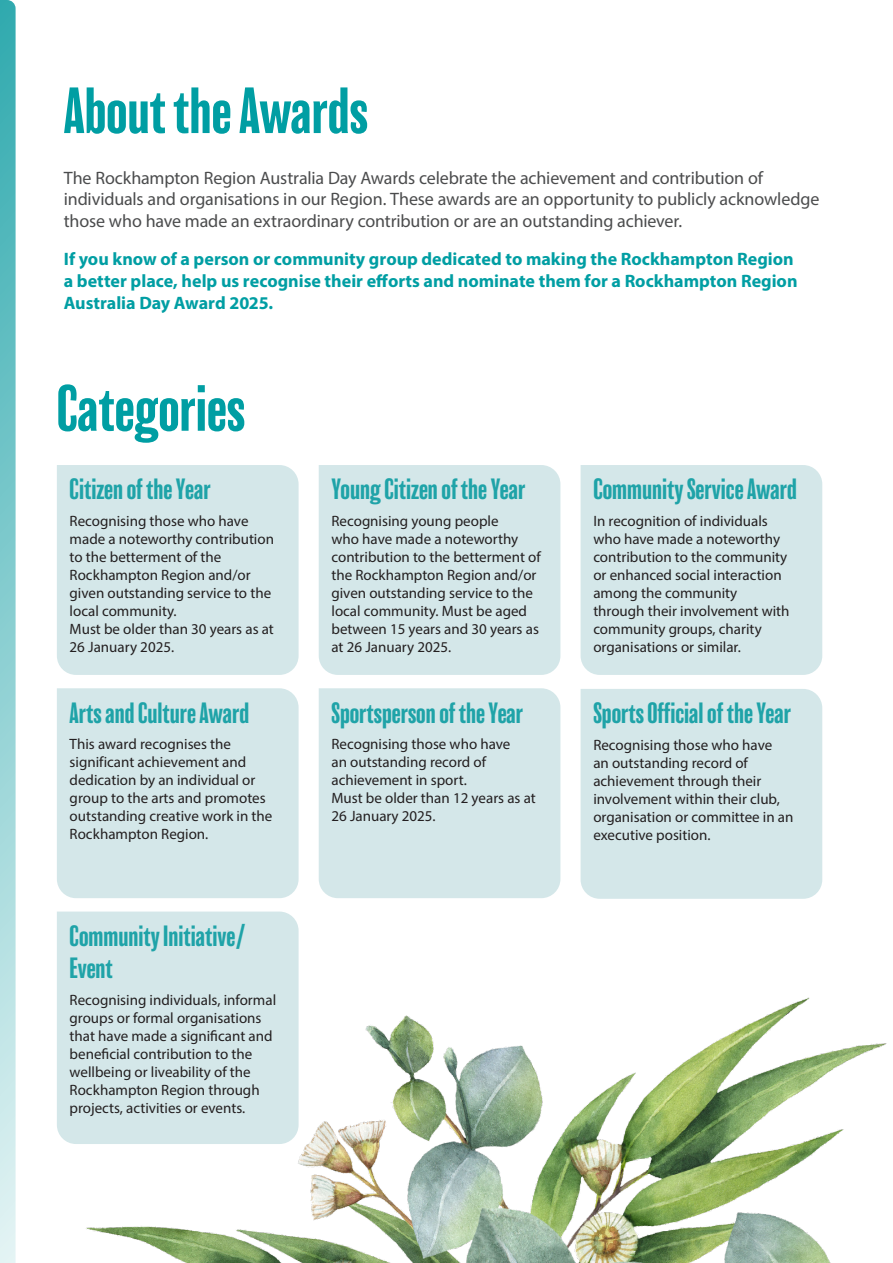
<style>
.page{position:relative;width:893px;height:1263px;background:#fff}
.page>*{position:absolute;margin:0;border:0;box-sizing:border-box;transform-origin:0 0}
.SuperHeading{font:condensed 60px "Balboa";color:#009ea3}
.Heading{font:condensed 60px "Balboa";color:#009ea3}
.Body{font:condensed 27px/32.4px "Balboa";color:#1fa3a8}
.Subhead{font:condensed 27px "Balboa";color:#1fa3a8}
.Body-2{font:18px/21.6px "Myriad Pro";letter-spacing:-.01em;color:#4b4c4d}
.Body-3{font:700 18px/21.6px "Myriad Pro";color:#009ea3}
.Body-4{font:15px/18px "Myriad Pro";color:#231f20}
</style>
<div class="page">
<div style="left:57px;top:465px;width:242px;height:210px;background:#d4e7e9"></div>
<div style="left:57px;top:688px;width:242px;height:210px;background:#d4e7e9"></div>
<div style="left:319px;top:688px;width:241px;height:210px;background:#d4e7e9"></div>
<div style="left:319px;top:465px;width:241px;height:210px;background:#d4e7e9"></div>
<div style="left:57px;top:911px;width:242px;height:71px;background:#d4e7e9"></div>
<div style="left:581px;top:465px;width:241px;height:210px;background:#d4e7e9"></div>
<div style="left:581px;top:689px;width:241px;height:210px;background:#d4e7e9"></div>
<svg style="left:0;top:0;width:16px;height:982px;background:#79c7ca"></svg>
<img style="left:0;top:982px;width:887px;height:281px">
<p class="SuperHeading" style="left:64px;top:80px;width:306px">About the Awards</p>
<p class="Body-2" style="left:64px;top:167px;width:757px">The Rockhampton Region Australia Day Awards celebrate the achievement and contribution of individuals and organisations in our Region. These awards are an opportunity to publicly acknowledge those who have made an extraordinary contribution or are an outstanding achiever.</p>
<p class="Body-3" style="left:64px;top:248px;width:735px">If you know of a person or community group dedicated to making the Rockhampton Region a better place, help us recognise their efforts and nominate them for a Rockhampton Region<br>Australia Day Award 2025.</p>
<p class="Heading" style="left:57px;top:378px;width:190px">Categories</p>
<p class="Body" style="left:70px;top:474px;width:142px">Citizen of the Year</p>
<p class="Body-4" style="left:70px;top:512px;width:206px">Recognising those who have made a noteworthy contribution to the betterment of the<br>Rockhampton Region and/or given outstanding service to the local community.<br>Must be older than 30 years as at<br>26 January 2025.</p>
<p class="Body" style="left:70px;top:697px;width:181px">Arts and Culture Award</p>
<p class="Body-4" style="left:70px;top:735px;width:204px">This award recognises the significant achievement and dedication by an individual or group to the arts and promotes outstanding creative work in the<br>Rockhampton Region.</p>
<p class="Body" style="left:70px;top:920px;width:178px">Community Initiative/<br>Event</p>
<p class="Body-4" style="left:70px;top:990px;width:208px">Recognising individuals, informal groups or formal organisations that have made a significant and beneficial contribution to the wellbeing or liveability of the<br>Rockhampton Region through projects, activities or events.</p>
<p class="Body" style="left:331px;top:474px;width:195px">Young Citizen of the Year</p>
<p class="Body-4" style="left:331px;top:512px;width:211px">Recognising young people<br>who have made a noteworthy contribution to the betterment of the Rockhampton Region and/or given outstanding service to the local community. Must be aged between 15 years and 30 years as at 26 January 2025.</p>
<p class="Body" style="left:331px;top:697px;width:193px">Sportsperson of the Year</p>
<p class="Body-4" style="left:331px;top:735px;width:206px">Recognising those who have<br>an outstanding record of achievement in sport.<br>Must be older than 12 years as at<br>26 January 2025.</p>
<p class="Subhead" style="left:593px;top:475px;width:205px">Community Service Award</p>
<p class="Body-4" style="left:593px;top:512px;width:198px">In recognition of individuals who have made a noteworthy contribution to the community or enhanced social interaction among the community through their involvement with community groups, charity organisations or similar.</p>
<p class="Subhead" style="left:593px;top:699px;width:199px">Sports Official of the Year</p>
<p class="Body-4" style="left:593px;top:735px;width:202px">Recognising those who have<br>an outstanding record of achievement through their involvement within their club, organisation or committee in an executive position.</p>
</div>
